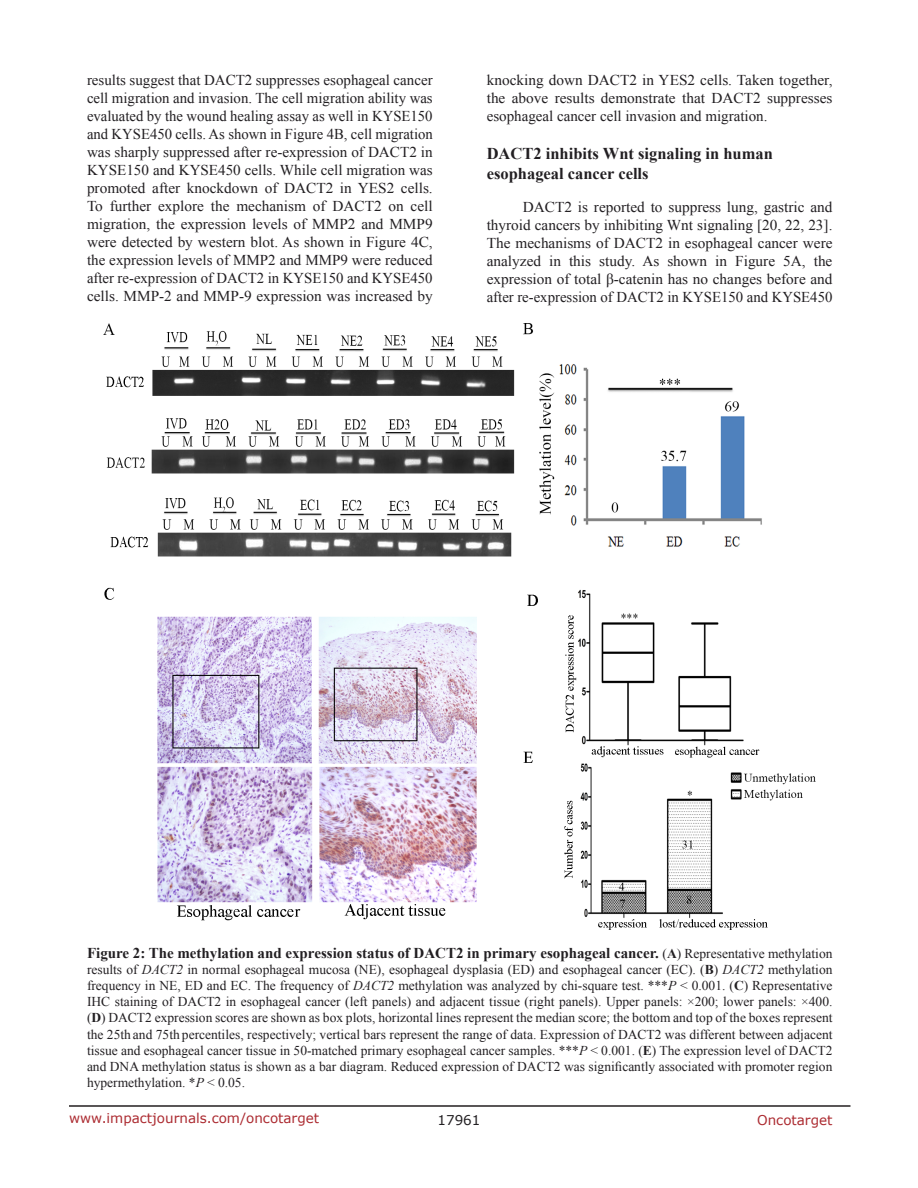
<style>
.page{position:relative;width:918px;height:1188px;background:#fff}
.page>*{position:absolute;margin:0;border:0;box-sizing:border-box;transform-origin:0 0}
.SubHeading{font:700 16.5px/19.8px "Times New Roman";color:#221f22}
.BodyText{font:15px/18px "Times New Roman";color:#221f22;text-align:justify}
.FigureText{font:700 15px "Times New Roman";color:#221f22}
.FigureText-2{font:13.5px/16.2px "Times New Roman";color:#221f22;text-align:justify}
.t1{font:13.5px "Verdana";color:#ac2b31}
.t2{font:13.5px "Verdana";color:#221f22}
.s1{font-weight:400;font-size:13.5px}
.s2{font-size:13.5px}
.s3{font-style:italic}
.s4{font-weight:700}
</style>
<div class="page">
<hr style="left:69px;top:1105px;width:781px;height:2px;background:#231f20">
<img style="left:104px;top:324px;width:712px;height:605px">
<p class="BodyText" style="left:87px;top:71px;width:347px">results suggest that DACT2 suppresses esophageal cancer cell migration and invasion. The cell migration ability was evaluated by the wound healing assay as well in KYSE150 and KYSE450 cells. As shown in Figure 4B, cell migration was sharply suppressed after re-expression of DACT2 in KYSE150 and KYSE450 cells. While cell migration was promoted after knockdown of DACT2 in YES2 cells.<br>To further explore the mechanism of DACT2 on cell migration, the expression levels of MMP2 and MMP9 were detected by western blot. As shown in Figure 4C, the expression levels of MMP2 and MMP9 were reduced after re-expression of DACT2 in KYSE150 and KYSE450 cells. MMP-2 and MMP-9 expression was increased by</p>
<p class="BodyText" style="left:487px;top:71px;width:347px">knocking down DACT2 in YES2 cells. Taken together, the above results demonstrate that DACT2 suppresses esophageal cancer cell invasion and migration.</p>
<p class="SubHeading" style="left:487px;top:143px;width:288px">DACT2 inhibits Wnt signaling in human esophageal cancer cells</p>
<p class="BodyText" style="left:487px;top:198px;width:347px;text-indent:36px">DACT2 is reported to suppress lung, gastric and thyroid cancers by inhibiting Wnt signaling [20, 22, 23].<br>The mechanisms of DACT2 in esophageal cancer were analyzed in this study. As shown in Figure 5A, the expression of total β-catenin has no changes before and after re-expression of DACT2 in KYSE150 and KYSE450</p>
<p class="FigureText" style="left:87px;top:942px;width:747px">Figure 2: The methylation and expression status of DACT2 in primary esophageal cancer. <span class="s1">(</span><span class="s2">A</span><span class="s1">) Representative methylation</span></p>
<p class="FigureText-2" style="left:87px;top:961px;width:747px">results of <span class="s3">DACT2</span> in normal esophageal mucosa (NE), esophageal dysplasia (ED) and esophageal cancer (EC). (<span class="s4">B</span>) <span class="s3">DACT2</span> methylation frequency in NE, ED and EC. The frequency of <span class="s3">DACT2</span> methylation was analyzed by chi-square test. ***<span class="s3">P</span> &lt; 0.001. (<span class="s4">C</span>) Representative IHC staining of DACT2 in esophageal cancer (left panels) and adjacent tissue (right panels). Upper panels: ×200; lower panels: ×400. (<span class="s4">D</span>) DACT2 expression scores are shown as box plots, horizontal lines represent the median score; the bottom and top of the boxes represent the 25th and 75th percentiles, respectively; vertical bars represent the range of data. Expression of DACT2 was different between adjacent tissue and esophageal cancer tissue in 50-matched primary esophageal cancer samples. ***<span class="s3">P</span> &lt; 0.001. (<span class="s4">E</span>) The expression level of DACT2 and DNA methylation status is shown as a bar diagram. Reduced expression of DACT2 was significantly associated with promoter region hypermethylation. *<span class="s3">P</span> &lt; 0.05.</p>
<p class="t1" style="left:69px;top:1109px;width:252px">www.impactjournals.com/oncotarget</p>
<p class="t2" style="left:438px;top:1111px;width:44px">17961</p>
<p class="t1" style="left:757px;top:1111px;width:77px">Oncotarget</p>
</div>
